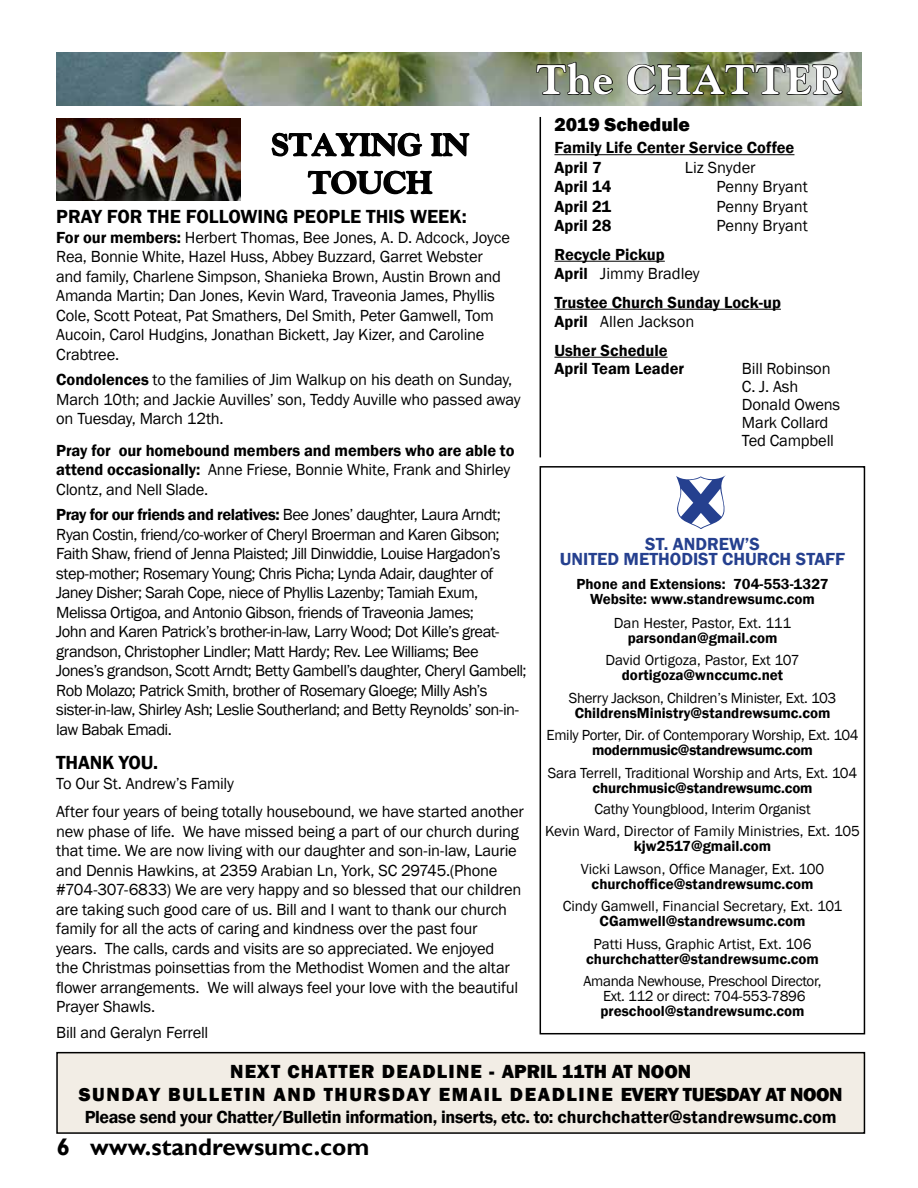
<style>
.page{position:relative;width:918px;height:1188px;background:#fff}
.page>*{position:absolute;margin:0;border:0;box-sizing:border-box;transform-origin:0 0}
.t1{font:800 42px "Goudy";letter-spacing:.02em;color:#fff}
.t2{font:800 31.5px/37.8px "Goudy";color:#000;text-align:center}
.t3{font:700 24px "Gill Sans";color:#000}
.t4{font:800 19.5px/23.4px "Franklin Gothic";letter-spacing:.06em;color:#000;text-align:center}
.t5{font:600 19.5px "Franklin Gothic";color:#000}
.t6{font:800 19.5px "Franklin Gothic";color:#000}
.t7{font:600 18px "Franklin Gothic";letter-spacing:-.02em;color:#000}
.t8{font:600 18px/15px "Franklin Gothic";color:#25408f;text-align:center}
.t9{font:16.5px/19.5px "Franklin Gothic";letter-spacing:-.02em;color:#000}
.t10{font:600 16.5px/19.5px "Franklin Gothic";color:#000}
.t11{font:16.5px "Franklin Gothic";color:#000}
.t12{font:15px/22.5px "Franklin Gothic";letter-spacing:-.01em;color:#000;text-align:center}
.t13{font:600 15px/15px "Franklin Gothic";color:#000;text-align:center}
.t14{font:600 15px "Franklin Gothic";letter-spacing:-.02em;color:#000}
.s1{font-weight:600}
.s2{font-weight:400}
</style>
<div class="page">
<img style="left:56px;top:52px;width:805px;height:53px">
<svg style="left:535px;top:52px;width:79px;height:52px;background:#737d65"></svg>
<svg style="left:626px;top:52px;width:217px;height:52px;background:#777f69"></svg>
<svg style="left:271px;top:102px;width:200px;height:93px"></svg>
<hr style="left:554px;top:154px;width:240px;height:1px;background:#000">
<hr style="left:554px;top:261px;width:111px;height:1px;background:#000">
<hr style="left:554px;top:309px;width:227px;height:1px;background:#000">
<hr style="left:554px;top:357px;width:114px;height:1px;background:#000">
<div style="left:57px;top:1053px;width:807px;height:80px;background:#f2ede5"></div>
<div style="left:56px;top:1052px;width:809px;height:82px;border:2px solid #000"></div>
<svg style="left:676px;top:475px;width:50px;height:53px"></svg>
<hr style="left:540px;top:117px;width:1px;height:340px;background:#000">
<img style="left:56px;top:119px;width:184px;height:81px">
<div style="left:540px;top:466px;width:325px;height:568px;border:2px solid #000"></div>
<h2 class="t2" style="left:271px;top:126px;width:199px">STAYING IN<br>TOUCH</h2>
<p class="t5" style="left:56px;top:205px;width:412px">PRAY FOR THE FOLLOWING PEOPLE THIS WEEK:</p>
<p class="t9" style="left:56px;top:228px;width:455px"><span class="s1">For our members:</span> Herbert Thomas, Bee Jones, A. D. Adcock, Joyce Rea, Bonnie White, Hazel Huss, Abbey Buzzard, Garret Webster and family, Charlene Simpson, Shanieka Brown, Austin Brown and Amanda Martin; Dan Jones, Kevin Ward, Traveonia James, Phyllis Cole, Scott Poteat, Pat Smathers, Del Smith, Peter Gamwell, Tom Aucoin, Carol Hudgins, Jonathan Bickett, Jay Kizer, and Caroline Crabtree.</p>
<p class="t9" style="left:56px;top:370px;width:466px"><span class="s1">Condolences</span> to the families of Jim Walkup on his death on Sunday,<br>March 10th; and Jackie Auvilles’ son, Teddy Auville who passed away on Tuesday, March 12th.</p>
<p class="t10" style="left:56px;top:441px;width:460px">Pray for our homebound members and members who are able to attend occasionally: <span class="s2">Anne Friese, Bonnie White, Frank and Shirley<br>Clontz, and Nell Slade.</span></p>
<p class="t9" style="left:56px;top:505px;width:472px"><span class="s1">Pray for our friends and relatives:</span> Bee Jones’ daughter, Laura Arndt; Ryan Costin, friend/co-worker of Cheryl Broerman and Karen Gibson; Faith Shaw, friend of Jenna Plaisted; Jill Dinwiddie, Louise Hargadon’s step-mother; Rosemary Young; Chris Picha; Lynda Adair, daughter of Janey Disher; Sarah Cope, niece of Phyllis Lazenby; Tamiah Exum, Melissa Ortigoa, and Antonio Gibson, friends of Traveonia James;<br>John and Karen Patrick’s brother-in-law, Larry Wood; Dot Kille’s great&shy;grandson, Christopher Lindler; Matt Hardy; Rev. Lee Williams; Bee Jones’s grandson, Scott Arndt; Betty Gambell’s daughter, Cheryl Gambell; Rob Molazo; Patrick Smith, brother of Rosemary Gloege; Milly Ash’s sister-in-law, Shirley Ash; Leslie Southerland; and Betty Reynolds’ son-in&shy;law Babak Emadi.</p>
<p class="t5" style="left:56px;top:751px;width:103px">THANK YOU.</p>
<p class="t9" style="left:56px;top:769px;width:469px;line-height:28.5px">To Our St. Andrew’s Family<br>After four years of being totally housebound, we have started another</p>
<p class="t9" style="left:56px;top:822px;width:466px">new phase of life. We have missed being a part of our church during that time. We are now living with our daughter and son-in-law, Laurie and Dennis Hawkins, at 2359 Arabian Ln, York, SC 29745.(Phone #704-307-6833) We are very happy and so blessed that our children are taking such good care of us. Bill and I want to thank our church family for all the acts of caring and kindness over the past four years. The calls, cards and visits are so appreciated. We enjoyed<br>the Christmas poinsettias from the Methodist Women and the altar flower arrangements. We will always feel your love with the beautiful Prayer Shawls.</p>
<p class="t9" style="left:56px;top:1023px;width:154px">Bill and Geralyn Ferrell</p>
<h1 class="t1" style="left:536px;top:55px;width:307px">The CHATTER</h1>
<p class="t6" style="left:554px;top:112px;width:137px">2019 Schedule</p>
<p class="t10" style="left:554px;top:138px;width:242px">Family Life Center Service Coffee<br>April 7</p>
<p class="t11" style="left:685px;top:157px;width:72px">Liz Snyder</p>
<p class="t10" style="left:554px;top:177px;width:59px">April 14</p>
<p class="t11" style="left:716px;top:177px;width:93px">Penny Bryant</p>
<p class="t10" style="left:554px;top:197px;width:58px">April 21</p>
<p class="t11" style="left:716px;top:196px;width:93px">Penny Bryant</p>
<p class="t10" style="left:554px;top:216px;width:58px">April 28</p>
<p class="t11" style="left:716px;top:216px;width:93px">Penny Bryant</p>
<p class="t10" style="left:554px;top:245px;width:147px">Recycle Pickup<br>April <span class="s2">Jimmy Bradley</span></p>
<p class="t10" style="left:554px;top:293px;width:228px">Trustee Church Sunday Lock-up<br>April <span class="s2">Allen Jackson</span></p>
<p class="t10" style="left:554px;top:342px;width:131px;line-height:18px">Usher Schedule<br>April Team Leader</p>
<p class="t9" style="left:742px;top:360px;width:100px;line-height:18px">Bill Robinson<br>C. J. Ash<br>Donald Owens<br>Mark Collard<br>Ted Campbell</p>
<p class="t8" style="left:560px;top:536px;width:287px">ST. ANDREW’S<br>UNITED METHODIST CHURCH STAFF</p>
<p class="t13" style="left:576px;top:576px;width:254px">Phone and Extensions: 704-553-1327<br>Website: www.standrewsumc.com</p>
<p class="t12" style="left:614px;top:612px;width:179px">Dan Hester, Pastor, Ext. 111</p>
<p class="t13" style="left:628px;top:630px;width:151px">parsondan@gmail.com</p>
<p class="t12" style="left:605px;top:649px;width:196px">David Ortigoza, Pastor, Ext 107</p>
<p class="t13" style="left:622px;top:668px;width:163px">dortigoza@wnccumc.net</p>
<p class="t12" style="left:569px;top:687px;width:269px">Sherry Jackson, Children’s Minister, Ext. 103</p>
<p class="t13" style="left:575px;top:705px;width:257px">ChildrensMinistry@standrewsumc.com</p>
<p class="t12" style="left:546px;top:724px;width:314px">Emily Porter, Dir. of Contemporary Worship, Ext. 104</p>
<p class="t14" style="left:592px;top:741px;width:222px">modernmusic@standrewsumc.com</p>
<p class="t12" style="left:548px;top:762px;width:311px">Sara Terrell, Traditional Worship and Arts, Ext. 104</p>
<p class="t13" style="left:592px;top:780px;width:222px">churchmusic@standrewsumc.com</p>
<p class="t12" style="left:545px;top:798px;width:316px">Cathy Youngblood, Interim Organist<br>Kevin Ward, Director of Family Ministries, Ext. 105</p>
<p class="t13" style="left:634px;top:839px;width:139px">kjw2517@gmail.com</p>
<p class="t12" style="left:581px;top:858px;width:245px">Vicki Lawson, Office Manager, Ext. 100</p>
<p class="t13" style="left:592px;top:876px;width:223px">churchoffice@standrewsumc.com</p>
<p class="t12" style="left:563px;top:895px;width:281px">Cindy Gamwell, Financial Secretary, Ext. 101</p>
<p class="t13" style="left:600px;top:914px;width:207px">CGamwell@standrewsumc.com</p>
<p class="t12" style="left:594px;top:933px;width:219px">Patti Huss, Graphic Artist, Ext. 106</p>
<p class="t13" style="left:586px;top:951px;width:234px">churchchatter@standrewsumc.com</p>
<p class="t12" style="left:584px;top:974px;width:240px;line-height:15px">Amanda Newhouse, Preschool Director,<br>Ext. 112 or direct: 704-553-7896</p>
<p class="t13" style="left:600px;top:1004px;width:206px">preschool@standrewsumc.com</p>
<p class="t4" style="left:79px;top:1060px;width:765px">NEXT CHATTER DEADLINE - APRIL 11TH AT NOON<br>SUNDAY BULLETIN AND THURSDAY EMAIL DEADLINE EVERY TUESDAY AT NOON</p>
<p class="t7" style="left:85px;top:1106px;width:753px">Please send your Chatter/Bulletin information, inserts, etc. to: churchchatter@standrewsumc.com</p>
<h3 class="t3" style="left:57px;top:1132px;width:314px">6 www.standrewsumc.com</h3>
</div>
